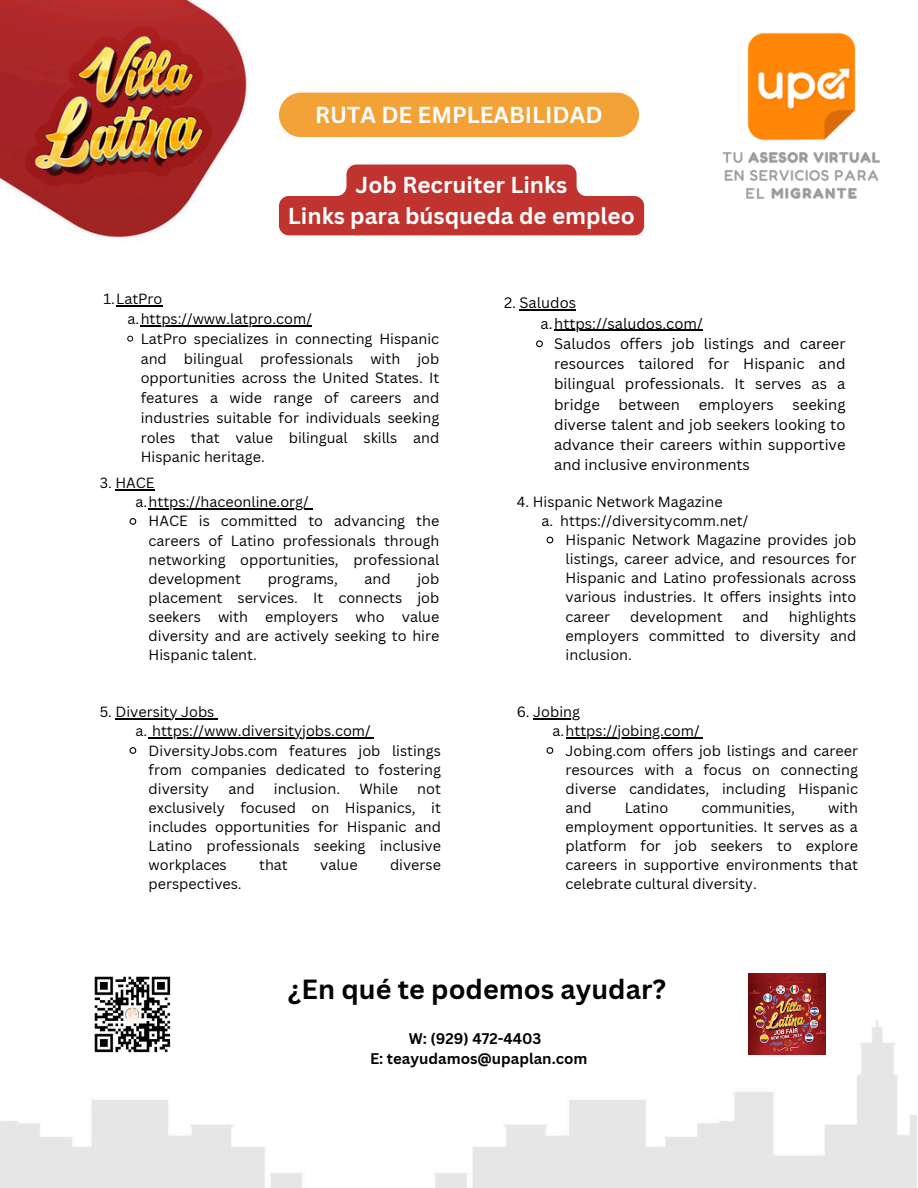
<style>
.page{position:relative;width:918px;height:1188px;background:#fff}
.page>*{position:absolute;margin:0;border:0;box-sizing:border-box;transform-origin:0 0}
.t1{font:700 27px "Canva Sans";color:#030303}
.t2{font:700 22.5px/31.5px "Canva Sans";color:#fff;text-align:center}
.t3{font:700 22.5px "Canva Sans";color:#fefefe}
.t4{font:700 15px/20.2px "Canva Sans";color:#030303;text-align:center}
.t5{font:14.7px/20.2px "Canva Sans";color:#030303;text-align:justify}
.t6{font:14.4px/19.2px "Canva Sans";color:#030303;text-align:justify}
</style>
<div class="page">
<img style="left:0;top:0;width:703px;height:340px">
<div style="left:279px;top:93px;width:360px;height:44px;background:#f3a237"></div>
<img style="left:0;top:1020px;width:917px;height:168px">
<img style="left:748px;top:973px;width:78px;height:81px">
<img style="left:92px;top:976px;width:81px;height:78px">
<img style="left:687px;top:0;width:193px;height:230px">
<svg style="left:277px;top:1020px;width:400px;height:54px"></svg>
<svg style="left:279px;top:165px;width:365px;height:70px"></svg>
<hr style="left:116px;top:305px;width:47px;height:2px;background:#030303">
<hr style="left:141px;top:325px;width:171px;height:1px;background:#030303">
<svg style="left:127px;top:336px;width:6px;height:6px"></svg>
<hr style="left:520px;top:309px;width:56px;height:2px;background:#030303">
<hr style="left:554px;top:330px;width:149px;height:1px;background:#030303">
<svg style="left:536px;top:340px;width:7px;height:8px"></svg>
<svg style="left:546px;top:536px;width:8px;height:8px"></svg>
<hr style="left:116px;top:718px;width:98px;height:2px;background:#030303">
<hr style="left:152px;top:738px;width:219px;height:1px;background:#030303">
<svg style="left:129px;top:747px;width:8px;height:7px"></svg>
<hr style="left:115px;top:489px;width:40px;height:1px;background:#030303">
<hr style="left:149px;top:508px;width:160px;height:2px;background:#030303">
<svg style="left:129px;top:518px;width:8px;height:7px"></svg>
<hr style="left:533px;top:718px;width:47px;height:2px;background:#030303">
<hr style="left:566px;top:738px;width:134px;height:1px;background:#030303">
<svg style="left:546px;top:747px;width:8px;height:7px"></svg>
<h2 class="t3" style="left:315px;top:99px;width:289px">RUTA DE EMPLEABILIDAD</h2>
<p class="t2" style="left:288px;top:168px;width:348px">Job Recruiter Links<br>Links para búsqueda de empleo</p>
<p class="t6" style="left:103px;top:289px;width:61px">1.LatPro</p>
<h4 class="t6" style="left:127px;top:309px;width:186px">a.https://www.latpro.com/</h4>
<p class="t6" style="left:141px;top:328px;width:300px;line-height:19.8px">LatPro specializes in connecting Hispanic and bilingual professionals with job opportunities across the United States. It features a wide range of careers and industries suitable for individuals seeking roles that value bilingual skills and Hispanic heritage.</p>
<p class="t6" style="left:100px;top:473px;width:56px">3. HACE</p>
<p class="t6" style="left:135px;top:492px;width:175px">a.https://haceonline.org/</p>
<h1 class="t6" style="left:149px;top:511px;width:292px">HACE is committed to advancing the careers of Latino professionals through networking opportunities, professional development</h1>
<h1 class="t6" style="left:149px;top:569px;width:292px;text-indent:269px">job placement services. It connects job seekers with employers who value diversity and are actively seeking to hire Hispanic talent.</h1>
<h1 class="t6" style="left:268px;top:569px;width:72px">programs,</h1>
<h1 class="t6" style="left:365px;top:569px;width:28px">and</h1>
<p class="t6" style="left:100px;top:702px;width:116px">5. Diversity Jobs</p>
<p class="t6" style="left:135px;top:721px;width:237px">a. https://www.diversityjobs.com/</p>
<p class="t6" style="left:149px;top:740px;width:294px">DiversityJobs.com features job listings from companies dedicated to fostering diversity</p>
<p class="t6" style="left:228px;top:779px;width:28px">and</p>
<p class="t6" style="left:274px;top:779px;width:68px">inclusion.</p>
<p class="t6" style="left:359px;top:779px;width:40px">While</p>
<p class="t6" style="left:149px;top:779px;width:294px;text-indent:269px">not exclusively focused on Hispanics, it includes opportunities for Hispanic and Latino professionals seeking inclusive workplaces</p>
<p class="t6" style="left:259px;top:855px;width:30px">that</p>
<p class="t6" style="left:320px;top:855px;width:39px">value</p>
<p class="t6" style="left:390px;top:855px;width:52px">diverse</p>
<p class="t6" style="left:149px;top:874px;width:95px">perspectives.</p>
<p class="t5" style="left:504px;top:293px;width:74px">2. Saludos</p>
<p class="t5" style="left:541px;top:313px;width:164px">a.https://saludos.com/</p>
<p class="t5" style="left:554px;top:333px;width:293px">Saludos offers job listings and career resources tailored for Hispanic and bilingual professionals. It serves as a bridge</p>
<p class="t5" style="left:554px;top:394px;width:293px;text-indent:238px">seeking diverse talent and job seekers looking to advance their careers within supportive and inclusive environments</p>
<p class="t6" style="left:517px;top:492px;width:207px">4. Hispanic Network Magazine</p>
<p class="t6" style="left:541px;top:511px;width:208px">a. https://diversitycomm.net/</p>
<p class="t6" style="left:566px;top:530px;width:292px">Hispanic Network Magazine provides job listings, career advice, and resources for Hispanic and Latino professionals across various industries. It offers insights into career</p>
<p class="t5" style="left:618px;top:394px;width:63px">between</p>
<p class="t5" style="left:699px;top:394px;width:77px">employers</p>
<p class="t6" style="left:566px;top:606px;width:292px;text-indent:223px">highlights employers committed to diversity and inclusion.</p>
<p class="t6" style="left:630px;top:606px;width:94px">development</p>
<p class="t6" style="left:743px;top:606px;width:28px">and</p>
<h5 class="t6" style="left:517px;top:702px;width:65px">6. Jobing</h5>
<p class="t6" style="left:552px;top:721px;width:149px">a.https://jobing.com/</p>
<p class="t6" style="left:566px;top:740px;width:294px">Jobing.com offers job listings and career</p>
<p class="t6" style="left:566px;top:759px;width:294px">resources with a focus on connecting</p>
<p class="t6" style="left:566px;top:779px;width:294px">diverse candidates, including Hispanic</p>
<p class="t6" style="left:566px;top:798px;width:28px">and</p>
<p class="t6" style="left:625px;top:798px;width:45px">Latino</p>
<p class="t6" style="left:701px;top:798px;width:95px">communities,</p>
<p class="t6" style="left:566px;top:798px;width:294px;text-indent:262px">with employment opportunities. It serves as a platform for job seekers to explore careers in supportive environments that celebrate cultural diversity.</p>
<p class="t1" style="left:288px;top:970px;width:380px">¿En qué te podemos ayudar?</p>
<p class="t4" style="left:370px;top:1028px;width:219px">W: (929) 472-4403<br>E: teayudamos@upaplan.com</p>
</div>
